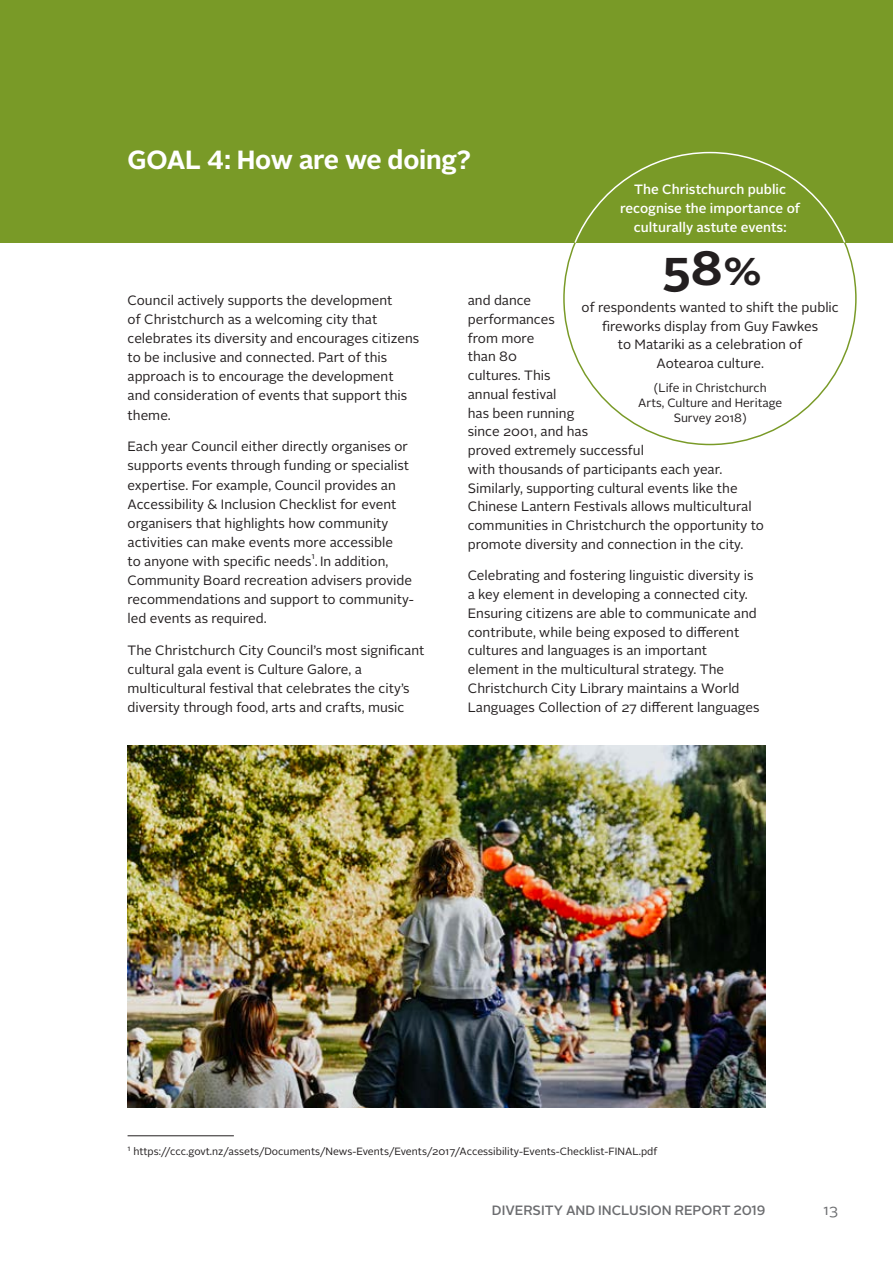
<style>
.page{position:relative;width:893px;height:1263px;background:#fff}
.page>*{position:absolute;margin:0;border:0;box-sizing:border-box;transform-origin:0 0}
.body_text_-_black{font:700 48px "Alright Sans";color:#231f20}
.body_head_A{font:700 26.25px "Alright Sans";letter-spacing:-.01em;color:#fff}
.t1{font:15px "Alright Sans";color:#6c6d70}
.body_text_-_black-2{font:13.5px/18.8px "Alright Sans";color:#231f20}
.body_text_-_black-3{font:500 13.5px/18.8px "Alright Sans";color:#fff;text-align:center}
.t2{font:500 13.5px "Alright Sans";letter-spacing:-.005em;color:#6c6d70}
.body_text_-_black-4{font:12px/15px "Alright Sans";color:#231f20;text-align:center}
.body_text_-_black-5{font:10.5px "Alright Sans";color:#231f20}
.body_text_-_black-6{font:8.7px "Alright Sans";color:#231f20}
.s1{color:#6c6d70}
</style>
<div class="page">
<div style="left:0;top:0;width:893px;height:242px;background:#799a27"></div>
<hr style="left:128px;top:1135px;width:106px;height:1px;background:#231f20">
<img style="left:128px;top:746px;width:637px;height:361px">
<svg style="left:573px;top:151px;width:274px;height:93px"></svg>
<p class="body_head_A" style="left:128px;top:141px;width:345px"><span class="s1">GOAL 4</span>: How are we doing?</p>
<p class="body_text_-_black-2" style="left:128px;top:291px;width:293px">Council actively supports the development<br>of Christchurch as a welcoming city that celebrates its diversity and encourages citizens to be inclusive and connected. Part of this approach is to encourage the development and consideration of events that support this theme.</p>
<p class="body_text_-_black-2" style="left:128px;top:437px;width:283px">Each year Council either directly organises or supports events through funding or specialist expertise. For example, Council provides an Accessibility &amp; Inclusion Checklist for event organisers that highlights how community activities can make events more accessible to anyone with specific needs . In addition,</p>
<p class="body_text_-_black-6" style="left:311px;top:550px;width:5px">1</p>
<p class="body_text_-_black-2" style="left:128px;top:571px;width:288px">Community Board recreation advisers provide recommendations and support to community&shy;led events as required.</p>
<p class="body_text_-_black-2" style="left:128px;top:641px;width:298px">The Christchurch City Council’s most significant cultural gala event is Culture Galore, a multicultural festival that celebrates the city’s diversity through food, arts and crafts, music</p>
<p class="body_text_-_black-3" style="left:620px;top:180px;width:182px">The Christchurch public recognise the importance of culturally astute events:</p>
<p class="body_text_-_black" style="left:662px;top:234px;width:101px">58%</p>
<p class="body_text_-_black-2" style="left:582px;top:298px;width:259px;text-align:center">of respondents wanted to shift the public fireworks display from Guy Fawkes<br>to Matariki as a celebration of<br>Aotearoa culture.</p>
<p class="body_text_-_black-4" style="left:638px;top:380px;width:146px">(Life in Christchurch<br>Arts, Culture and Heritage<br>Survey 2018)</p>
<p class="body_text_-_black-2" style="left:468px;top:291px;width:298px">and dance<br>performances<br>from more<br>than 80<br>cultures. This<br>annual festival<br>has been running<br>since 2001, and has<br>proved extremely successful<br>with thousands of participants each year.<br>Similarly, supporting cultural events like the<br>Chinese Lantern Festivals allows multicultural communities in Christchurch the opportunity to promote diversity and connection in the city.</p>
<p class="body_text_-_black-2" style="left:468px;top:566px;width:293px">Celebrating and fostering linguistic diversity is a key element in developing a connected city.<br>Ensuring citizens are able to communicate and contribute, while being exposed to different cultures and languages is an important element in the multicultural strategy. The Christchurch City Library maintains a World Languages Collection of 27 different languages</p>
<p class="body_text_-_black-5" style="left:128px;top:1144px;width:531px"><sup>1</sup> https://ccc.govt.nz/assets/Documents/News-Events/Events/2017/Accessibility-Events-Checklist-FINAL.pdf</p>
<p class="t2" style="left:492px;top:1201px;width:275px">DIVERSITY AND INCLUSION REPORT 2019</p>
<p class="t1" style="left:823px;top:1200px;width:16px">13</p>
</div>
